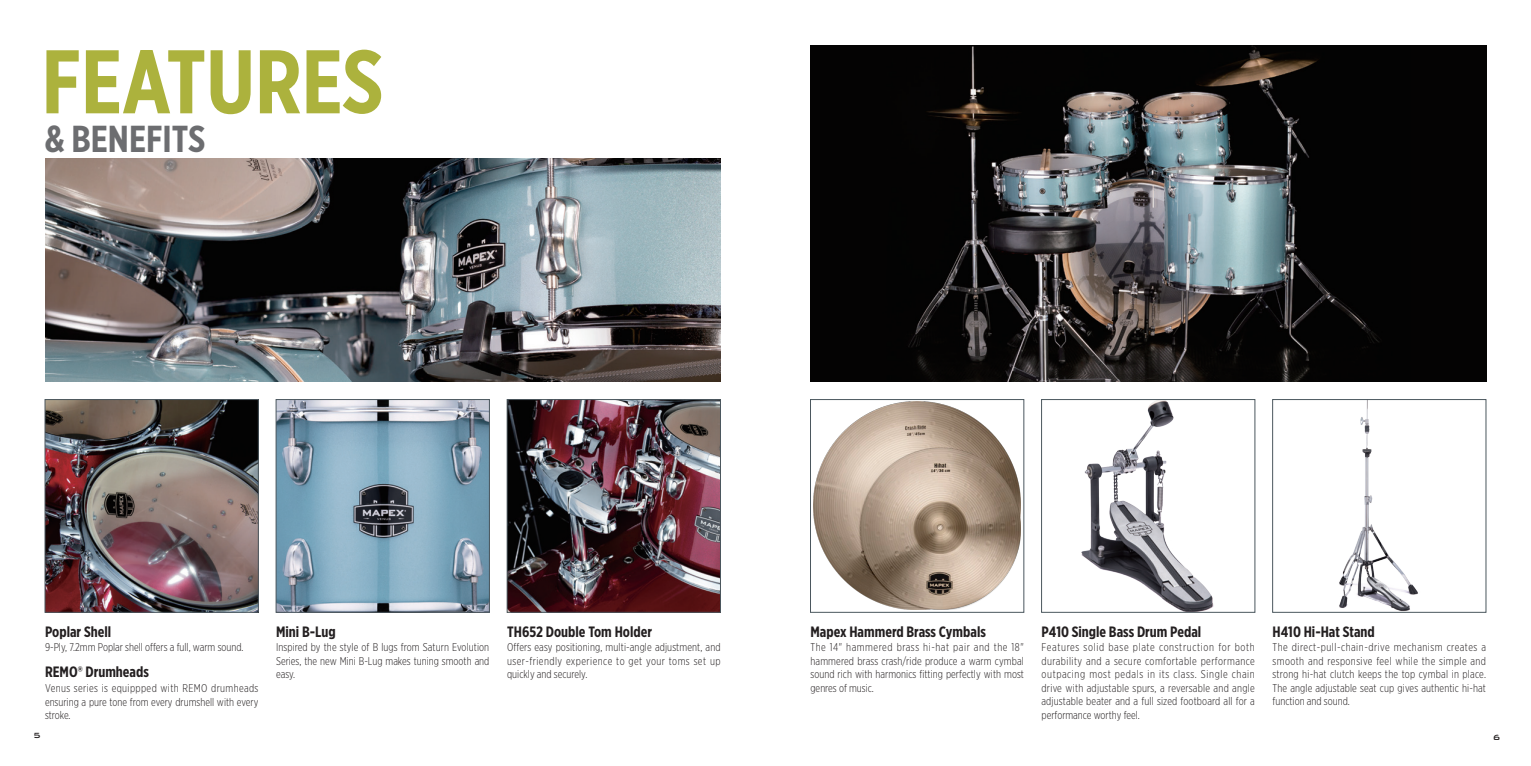
<style>
.page{position:relative;width:1531px;height:766px;background:#fff}
.page>*{position:absolute;margin:0;border:0;box-sizing:border-box;transform-origin:0 0}
.t1{font:700 90px "Gotham X Narrow";color:#acb23d}
.t2{font:700 37.5px "Gotham X Narrow";color:#6c6d70}
.words{font:700 15px "Gotham X Narrow";color:#231f20}
.words-2{font:300 11.25px/13.5px "Gotham X Narrow";color:#231f20;text-align:justify}
.t3{font:500 10px "Bank Gothic BT";color:#231f20}
</style>
<div class="page">
<img style="left:47px;top:401px;width:209px;height:209px">
<div style="left:45px;top:399px;width:213px;height:213px;border:1px solid #4b575e"></div>
<img style="left:278px;top:401px;width:210px;height:209px">
<div style="left:276px;top:399px;width:214px;height:213px;border:1px solid #4b575e"></div>
<img style="left:509px;top:401px;width:210px;height:209px">
<div style="left:507px;top:399px;width:214px;height:213px;border:1px solid #4b575e"></div>
<img style="left:813px;top:402px;width:208px;height:207px">
<div style="left:810px;top:399px;width:214px;height:213px;border:1px solid #4b575e"></div>
<img style="left:1082px;top:401px;width:132px;height:209px">
<div style="left:1041px;top:399px;width:214px;height:213px;border:1px solid #4b575e"></div>
<img style="left:1339px;top:401px;width:79px;height:209px">
<div style="left:1272px;top:399px;width:214px;height:213px;border:1px solid #4b575e"></div>
<img style="left:45px;top:159px;width:676px;height:222px">
<img style="left:810px;top:45px;width:676px;height:336px">
<h1 class="t1" style="left:42px;top:26px;width:343px">FEATURES</h1>
<h2 class="t2" style="left:45px;top:116px;width:162px">&amp; BENEFITS</h2>
<p class="words" style="left:45px;top:622px;width:68px">Poplar Shell</p>
<p class="words-2" style="left:45px;top:640px;width:200px">9-Ply, 7.2mm Poplar shell offers a full, warm sound.</p>
<p class="words" style="left:45px;top:662px;width:105px">REMO® Drumheads</p>
<p class="words-2" style="left:45px;top:681px;width:215px">Venus series is equippped with REMO drumheads ensuring a pure tone from every drumshell with every stroke.</p>
<p class="words" style="left:276px;top:622px;width:61px">Mini B-Lug</p>
<p class="words-2" style="left:276px;top:640px;width:215px">Inspired by the style of B lugs from Saturn Evolution Series, the new Mini B-Lug makes tuning smooth and easy.</p>
<p class="words" style="left:507px;top:622px;width:146px">TH652 Double Tom Holder</p>
<p class="words-2" style="left:507px;top:640px;width:215px">Offers easy positioning, multi-angle adjustment, and user-friendly experience to get your toms set up quickly and securely.</p>
<p class="words" style="left:810px;top:622px;width:177px">Mapex Hammerd Brass Cymbals</p>
<p class="words-2" style="left:810px;top:640px;width:215px">The 14" hammered brass hi-hat pair and the 18" hammered brass crash/ride produce a warm cymbal sound rich with harmonics fitting perfectly with most genres of music.</p>
<p class="words" style="left:1041px;top:622px;width:161px">P410 Single Bass Drum Pedal</p>
<p class="words-2" style="left:1041px;top:640px;width:215px">Features solid base plate construction for both durability and a secure comfortable performance outpacing most pedals in its class. Single chain drive with adjustable spurs, a reversable and angle adjustable beater and a full sized footboard all for a performance worthy feel.</p>
<p class="words" style="left:1272px;top:622px;width:104px">H410 Hi-Hat Stand</p>
<p class="words-2" style="left:1272px;top:640px;width:215px">The direct-pull-chain-drive mechanism creates a smooth and responsive feel while the simple and strong hi-hat clutch keeps the top cymbal in place.<br>The angle adjustable seat cup gives authentic hi-hat function and sound.</p>
<p class="t3" style="left:33px;top:729px;width:9px">5</p>
<p class="t3" style="left:1493px;top:731px;width:9px">6</p>
</div>
